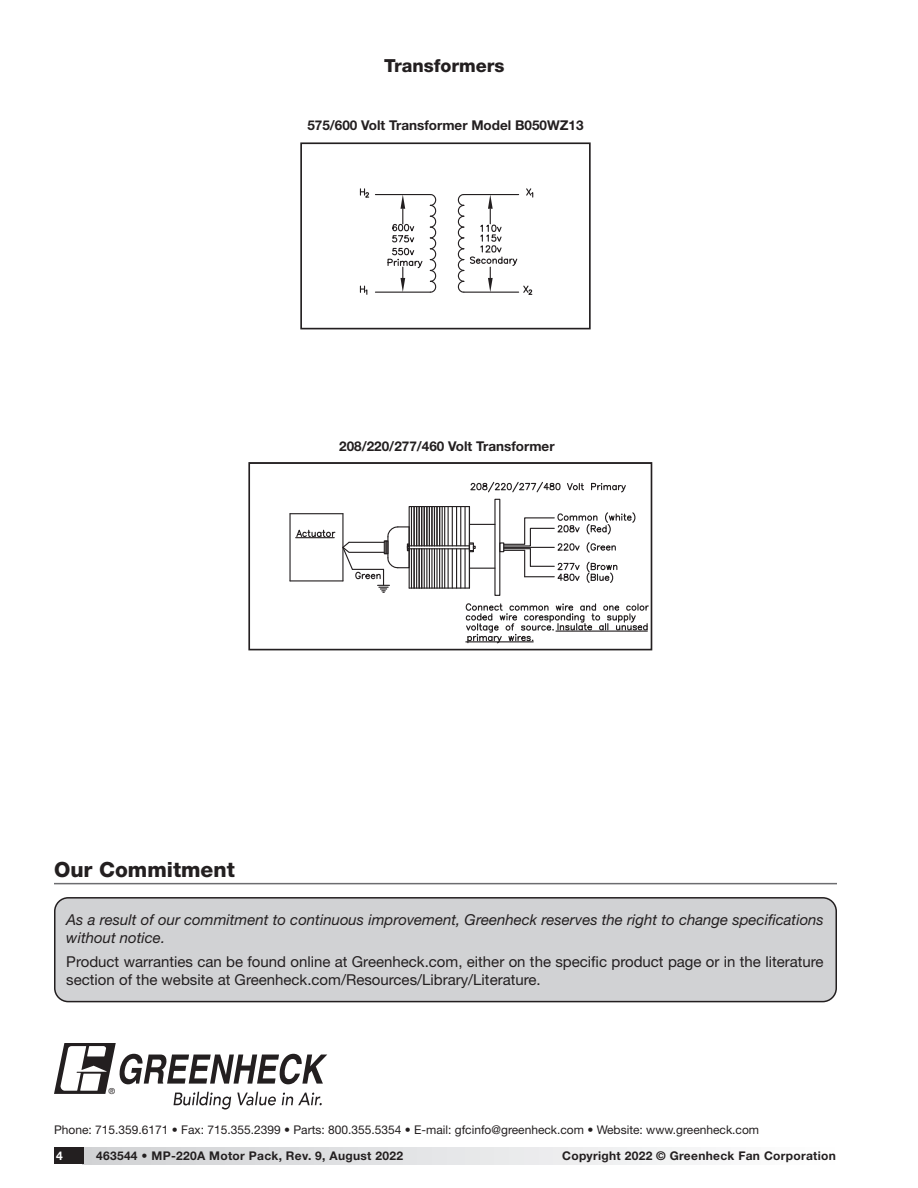
<style>
.page{position:relative;width:918px;height:1188px;background:#fff}
.page>*{position:absolute;margin:0;border:0;box-sizing:border-box;transform-origin:0 0}
.t1{font:800 21px "Helvetica Neue LT Std";color:#231f20}
.Sub-Section_Headings{font:800 18px "Helvetica Neue LT Std";color:#231f20}
.t2{font:15px/18px "Helvetica Neue LT Std";color:#231f20}
.t3{font:italic 15px/18px "Helvetica Neue LT Std";color:#231f20}
.Drawing_or_Picture_L{font:700 13.5px "Helvetica Neue LT Std";color:#231f20}
.t4{font:12px "Helvetica Neue LT Std";color:#231f20}
.t5{font:700 12px "Helvetica Neue LT Std";letter-spacing:.025em;color:#231f20}
.t6{font:700 12px "Helvetica Neue LT Std";color:#fff}
.t7{font:8.25px "Helvetica";color:#231f20}
</style>
<div class="page">
<div style="left:55px;top:898px;width:781px;height:104px;background:#d1d2d4;border-radius:13px"></div>
<div style="left:54px;top:897px;width:783px;height:105px;border:2px solid #231f20;border-radius:13px"></div>
<svg style="left:54px;top:1043px;width:273px;height:67px"></svg>
<hr style="left:54px;top:883px;width:783px;height:1px;background:#6c6d70">
<div style="left:83px;top:1147px;width:754px;height:17px;background:linear-gradient(to right,#d0d1d4,#fefefe)"></div>
<div style="left:54px;top:1147px;width:30px;height:17px;background:#231f20"></div>
<svg style="left:359px;top:188px;width:175px;height:107px"></svg>
<div style="left:300px;top:142px;width:291px;height:187px;border:2px solid #231f20"></div>
<svg style="left:289px;top:481px;width:360px;height:163px"></svg>
<hr style="left:290px;top:513px;width:53px;height:1px;background:#231f20">
<hr style="left:290px;top:580px;width:53px;height:1px;background:#231f20">
<hr style="left:289px;top:514px;width:2px;height:67px;background:#231f20">
<svg style="left:295px;top:505px;width:200px;height:88px"></svg>
<hr style="left:296px;top:537px;width:38px;height:1px;background:#231f20">
<hr style="left:342px;top:514px;width:2px;height:67px;background:#231f20">
<div style="left:248px;top:462px;width:404px;height:188px;border:2px solid #231f20"></div>
<p class="Sub-Section_Headings" style="left:384px;top:55px;width:122px">Transformers</p>
<p class="Drawing_or_Picture_L" style="left:307px;top:116px;width:278px">575/600 Volt Transformer Model B050WZ13</p>
<p class="Drawing_or_Picture_L" style="left:339px;top:438px;width:217px">208/220/277/460 Volt Transformer</p>
<h1 class="t1" style="left:54px;top:858px;width:182px">Our Commitment</h1>
<p class="t3" style="left:66px;top:911px;width:759px">As a result of our commitment to continuous improvement, Greenheck reserves the right to change specifications without notice.</p>
<p class="t2" style="left:66px;top:952px;width:759px">Product warranties can be found online at Greenheck.com, either on the specific product page or in the literature section of the website at Greenheck.com/Resources/Library/Literature.</p>
<p class="t7" style="left:109px;top:1086px;width:8px">®</p>
<p class="t4" style="left:54px;top:1123px;width:707px">Phone: 715.359.6171 • Fax: 715.355.2399 • Parts: 800.355.5354 • E-mail: gfcinfo@greenheck.com • Website: www.greenheck.com</p>
<p class="t6" style="left:56px;top:1148px;width:8px">4</p>
<p class="t5" style="left:96px;top:1148px;width:308px">463544 • MP-220A Motor Pack, Rev. 9, August 2022</p>
<p class="t5" style="left:562px;top:1148px;width:275px">Copyright 2022 © Greenheck Fan Corporation</p>
</div>
